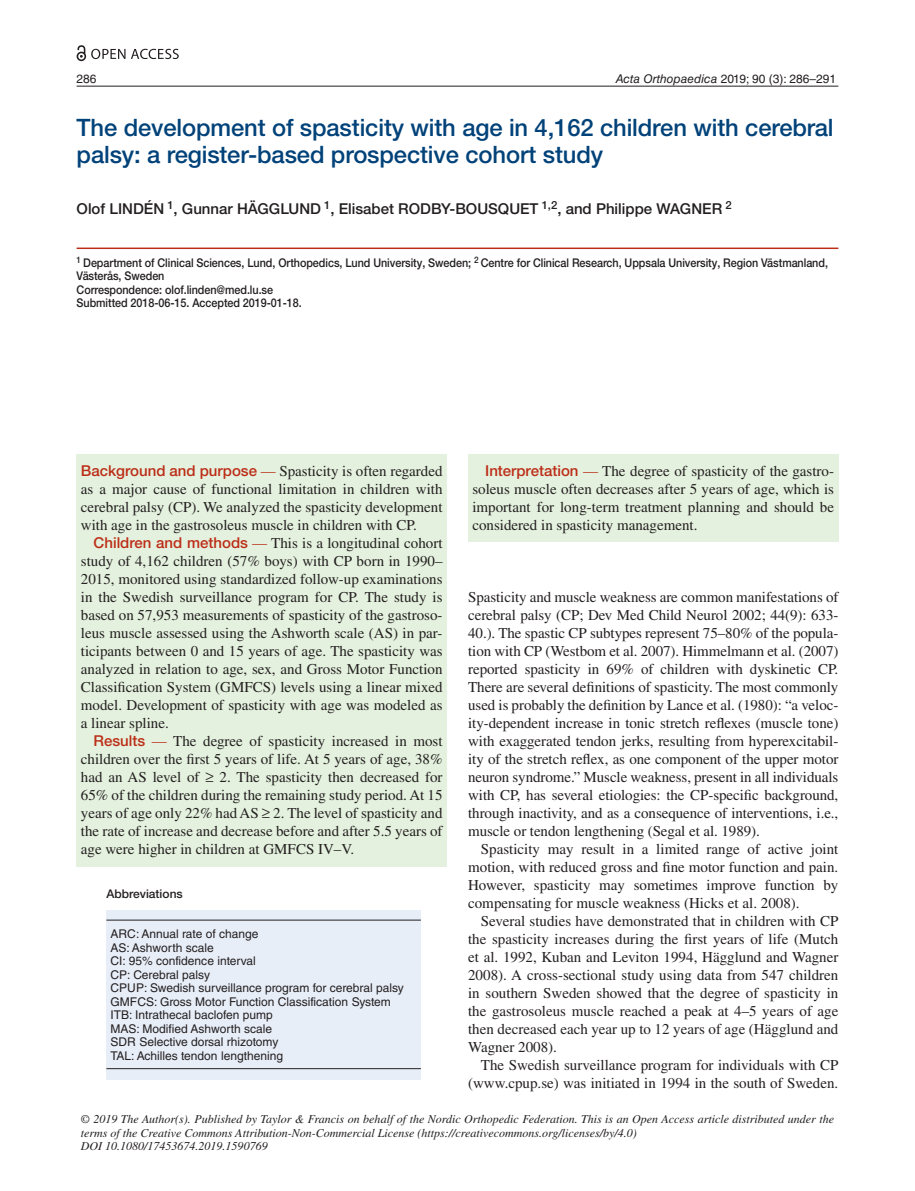
<style>
.page{position:relative;width:915px;height:1191px;background:#fff}
.page>*{position:absolute;margin:0;border:0;box-sizing:border-box;transform-origin:0 0}
.t1{font:500 24px/27px "Helvetica Neue LTW1 G";letter-spacing:-.005em;color:#004279}
.t2{font:15px/18px "Times LT Std";color:#231f20;text-align:justify}
.t3{font:500 15px "Helvetica Neue LTW1 G";color:#231f20}
.t4{font:12px/13.5px "Helvetica LT Std";color:#231f20}
.t5{font:italic 12px/13.5px "Times LT Std";color:#231f20}
.t6{font:500 12px/13.5px "Helvetica Neue LTW1 G";letter-spacing:-.005em;color:#231f20;scale:.9 1}
.t7{font:500 12px "Helvetica Neue LTW1 G";letter-spacing:-.005em;color:#231f20}
.s1{font-style:italic}
.s2{font-family:"Helvetica Neue LTW1 G";font-weight:500;color:#bc2e18}
.s3{color:#bc2e18}
</style>
<div class="page">
<hr style="left:77px;top:86px;width:761px;height:1px;background:#231f20">
<div style="left:77px;top:454px;width:369px;height:412px;background:#e4f1de"></div>
<div style="left:468px;top:454px;width:370px;height:87px;background:#e4f1de"></div>
<hr style="left:77px;top:247px;width:761px;height:2px;background:#bc2e18">
<svg style="left:77px;top:45px;width:48px;height:16px"></svg>
<svg style="left:131px;top:49px;width:48px;height:10px"></svg>
<div style="left:106px;top:910px;width:314px;height:169px;background:#e8eef8"></div>
<hr style="left:106px;top:920px;width:314px;height:1px;background:#231f20">
<hr style="left:106px;top:1068px;width:314px;height:1px;background:#231f20">
<p class="t4" style="left:77px;top:72px;width:22px">286</p>
<p class="t4" style="left:615px;top:72px;width:222px"><span class="s1">Acta Orthopaedica</span> 2019; 90 (3): 286–291</p>
<h1 class="t1" style="left:77px;top:114px;width:758px">The development of spasticity with age in 4,162 children with cerebral palsy: a register-based prospective cohort study</h1>
<p class="t3" style="left:77px;top:200px;width:656px">Olof LINDÉN <sup>1</sup>, Gunnar HÄGGLUND <sup>1</sup>, Elisabet RODBY-BOUSQUET <sup>1,2</sup>, and Philippe WAGNER <sup>2</sup></p>
<p class="t6" style="left:77px;top:256px;width:836px"><sup>1</sup> Department of Clinical Sciences, Lund, Orthopedics, Lund University, Sweden; <sup>2</sup> Centre for Clinical Research, Uppsala University, Region Västmanland, Västerås, Sweden<br>Correspondence: olof.linden@med.lu.se<br>Submitted 2018-06-15. Accepted 2019-01-18.</p>
<p class="t2" style="left:81px;top:461px;width:363px"><span class="s2">Background and purpose</span> <span class="s3">—</span> Spasticity is often regarded as a major cause of functional limitation in children with cerebral palsy (CP). We analyzed the spasticity development with age in the gastrosoleus muscle in children with CP.</p>
<p class="t2" style="left:81px;top:533px;width:363px;text-indent:13px"><span class="s2">Children and methods</span> <span class="s3">—</span> This is a longitudinal cohort study of 4,162 children (57% boys) with CP born in 1990– 2015, monitored using standardized follow-up examinations in the Swedish surveillance program for CP. The study is based on 57,953 measurements of spasticity of the gastroso&shy;leus muscle assessed using the Ashworth scale (AS) in par&shy;ticipants between 0 and 15 years of age. The spasticity was analyzed in relation to age, sex, and Gross Motor Function Classification System (GMFCS) levels using a linear mixed model. Development of spasticity with age was modeled as a linear spline.</p>
<p class="t2" style="left:81px;top:731px;width:363px;text-indent:13px"><span class="s2">Results</span> <span class="s3">—</span> The degree of spasticity increased in most children over the first 5 years of life. At 5 years of age, 38% had an AS level of ≥ 2. The spasticity then decreased for 65% of the children during the remaining study period. At 15 years of age only 22% had AS ≥ 2. The level of spasticity and the rate of increase and decrease before and after 5.5 years of age were higher in children at GMFCS IV–V.</p>
<p class="t7" style="left:106px;top:886px;width:78px">Abbreviations</p>
<p class="t4" style="left:111px;top:927px;width:295px">ARC: Annual rate of change<br>AS: Ashworth scale<br>CI: 95% confidence interval<br>CP: Cerebral palsy<br>CPUP: Swedish surveillance program for cerebral palsy<br>GMFCS: Gross Motor Function Classification System<br>ITB: Intrathecal baclofen pump<br>MAS: Modified Ashworth scale<br>SDR Selective dorsal rhizotomy<br>TAL: Achilles tendon lengthening</p>
<p class="t2" style="left:472px;top:461px;width:363px;text-indent:13px"><span class="s2">Interpretation</span> <span class="s3">—</span> The degree of spasticity of the gastro&shy;soleus muscle often decreases after 5 years of age, which is important for long-term treatment planning and should be considered in spasticity management.</p>
<p class="t2" style="left:468px;top:587px;width:371px">Spasticity and muscle weakness are common manifestations of cerebral palsy (CP; Dev Med Child Neurol 2002; 44(9): 633- 40.). The spastic CP subtypes represent 75–80% of the popula&shy;tion with CP (Westbom et al. 2007). Himmelmann et al. (2007) reported spasticity in 69% of children with dyskinetic CP.<br>There are several definitions of spasticity. The most commonly used is probably the definition by Lance et al. (1980): “a veloc&shy;ity-dependent increase in tonic stretch reflexes (muscle tone) with exaggerated tendon jerks, resulting from hyperexcitabil&shy;ity of the stretch reflex, as one component of the upper motor neuron syndrome.” Muscle weakness, present in all individuals with CP, has several etiologies: the CP-specific background, through inactivity, and as a consequence of interventions, i.e., muscle or tendon lengthening (Segal et al. 1989).</p>
<p class="t2" style="left:468px;top:839px;width:371px;text-indent:13px">Spasticity may result in a limited range of active joint motion, with reduced gross and fine motor function and pain.<br>However, spasticity may sometimes improve function by compensating for muscle weakness (Hicks et al. 2008).</p>
<p class="t2" style="left:468px;top:911px;width:371px;text-indent:13px">Several studies have demonstrated that in children with CP the spasticity increases during the first years of life (Mutch et al. 1992, Kuban and Leviton 1994, Hägglund and Wagner 2008). A cross-sectional study using data from 547 children in southern Sweden showed that the degree of spasticity in the gastrosoleus muscle reached a peak at 4–5 years of age then decreased each year up to 12 years of age (Hägglund and Wagner 2008).</p>
<p class="t2" style="left:468px;top:1055px;width:371px;text-align:right">The Swedish surveillance program for individuals with CP (www.cpup.se) was initiated in 1994 in the south of Sweden.</p>
<p class="t5" style="left:81px;top:1112px;width:754px">© 2019 The Author(s). Published by Taylor &amp; Francis on behalf of the Nordic Orthopedic Federation. This is an Open Access article distributed under the terms of the Creative Commons Attribution-Non-Commercial License (https://creativecommons.org/licenses/by/4.0)<br>DOI 10.1080/17453674.2019.1590769</p>
</div>
